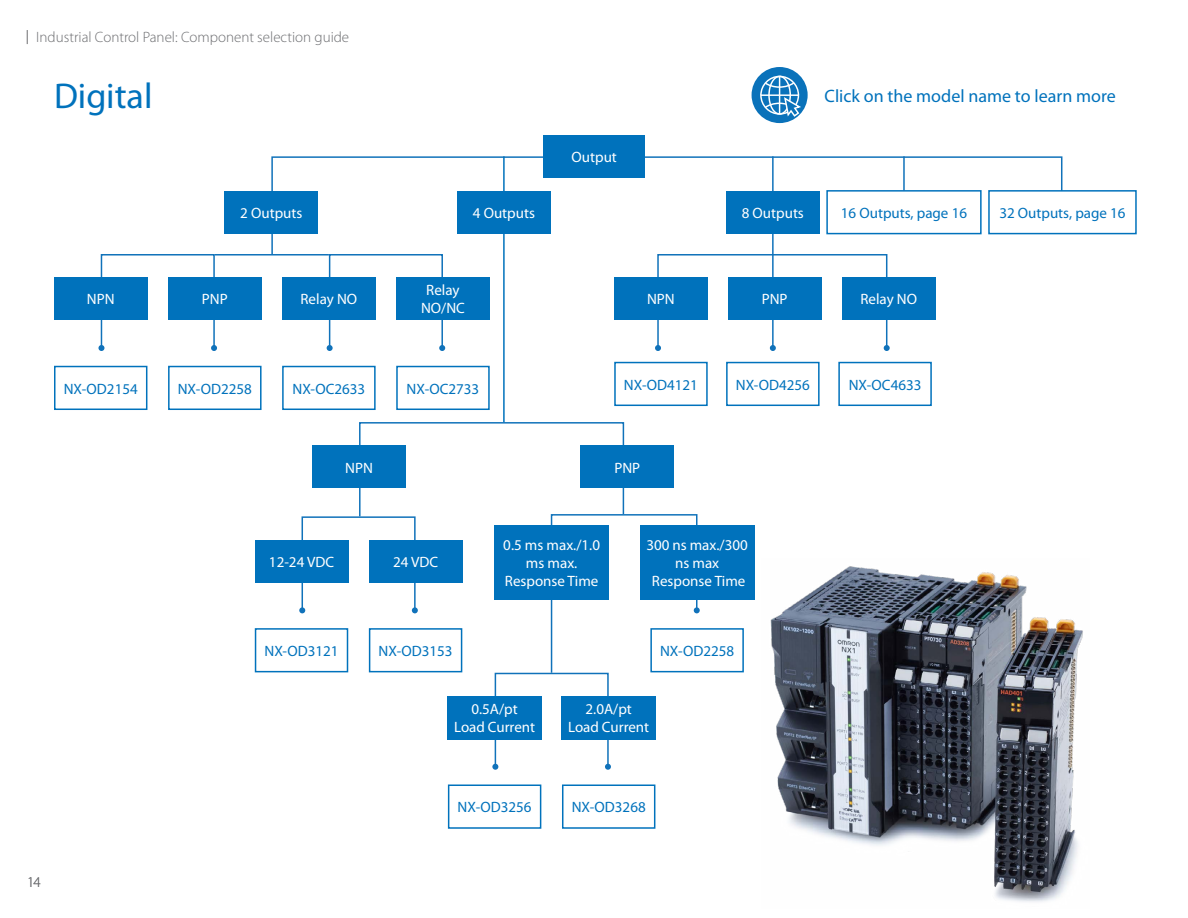
<style>
.page{position:relative;width:1188px;height:918px;background:#fff}
.page>*{position:absolute;margin:0;border:0;box-sizing:border-box;transform-origin:0 0}
.t1{font:36px "Myriad Pro";color:#0072bc}
.t2{font:18px "Myriad Pro";color:#0072bc}
.t3{font:15px/18px "Myriad Pro";color:#fff;text-align:center}
.t4{font:15px "Myriad Pro";color:#0072bc}
.t5{font:300 15px "Myriad Pro";color:#6d6e71}
</style>
<div class="page">
<img style="left:770px;top:566px;width:313px;height:336px">
<svg style="left:27px;top:30px;width:1px;height:14px"></svg>
<div style="left:312px;top:446px;width:94px;height:42px;background:#0072bc"></div>
<div style="left:752px;top:67px;width:56px;height:56px;background:#0a72ba;border-radius:50%"></div>
<svg style="left:759px;top:75px;width:42px;height:43px"></svg>
<hr style="left:772px;top:156px;width:2px;height:192px;background:#1072ba">
<svg style="left:770px;top:345px;width:6px;height:6px"></svg>
<svg style="left:271px;top:156px;width:792px;height:100px"></svg>
<div style="left:657px;top:254px;width:230px;height:95px;border:2px solid #1072ba"></div>
<svg style="left:884px;top:345px;width:6px;height:6px"></svg>
<svg style="left:655px;top:345px;width:6px;height:6px"></svg>
<div style="left:225px;top:191px;width:93px;height:43px;background:#0072bc"></div>
<div style="left:726px;top:191px;width:94px;height:43px;background:#0072bc"></div>
<div style="left:614px;top:277px;width:94px;height:43px;background:#0072bc"></div>
<div style="left:728px;top:277px;width:93px;height:43px;background:#0072bc"></div>
<div style="left:726px;top:362px;width:94px;height:44px;border:2px solid #0072bc"></div>
<div style="left:614px;top:362px;width:94px;height:44px;border:2px solid #0072bc"></div>
<div style="left:838px;top:362px;width:94px;height:44px;border:2px solid #0072bc"></div>
<div style="left:101px;top:254px;width:114px;height:95px;border:2px solid #1072ba"></div>
<svg style="left:211px;top:345px;width:6px;height:6px"></svg>
<svg style="left:98px;top:345px;width:6px;height:6px"></svg>
<div style="left:302px;top:516px;width:114px;height:95px;border:2px solid #1072ba"></div>
<svg style="left:299px;top:607px;width:6px;height:6px"></svg>
<svg style="left:605px;top:764px;width:6px;height:6px"></svg>
<svg style="left:492px;top:764px;width:6px;height:6px"></svg>
<svg style="left:358px;top:422px;width:342px;height:252px"></svg>
<div style="left:329px;top:254px;width:114px;height:95px;border:2px solid #1072ba"></div>
<svg style="left:439px;top:345px;width:6px;height:6px"></svg>
<svg style="left:327px;top:345px;width:6px;height:6px"></svg>
<div style="left:54px;top:277px;width:93px;height:43px;background:#0072bc"></div>
<div style="left:255px;top:540px;width:93px;height:43px;background:#0072bc"></div>
<div style="left:447px;top:696px;width:95px;height:43px;background:#0072bc"></div>
<div style="left:581px;top:446px;width:93px;height:42px;background:#0072bc"></div>
<div style="left:494px;top:526px;width:115px;height:74px;background:#0072bc"></div>
<div style="left:640px;top:526px;width:115px;height:74px;background:#0072bc"></div>
<div style="left:282px;top:277px;width:94px;height:43px;background:#0072bc"></div>
<div style="left:168px;top:277px;width:94px;height:43px;background:#0072bc"></div>
<div style="left:369px;top:540px;width:93px;height:43px;background:#0072bc"></div>
<div style="left:561px;top:696px;width:95px;height:43px;background:#0072bc"></div>
<div style="left:396px;top:277px;width:94px;height:43px;background:#0072bc"></div>
<div style="left:842px;top:277px;width:93px;height:43px;background:#0072bc"></div>
<div style="left:54px;top:366px;width:93px;height:44px;border:2px solid #0072bc"></div>
<div style="left:255px;top:628px;width:93px;height:44px;border:2px solid #0072bc"></div>
<div style="left:448px;top:784px;width:93px;height:45px;border:2px solid #0072bc"></div>
<div style="left:282px;top:366px;width:94px;height:44px;border:2px solid #0072bc"></div>
<div style="left:168px;top:366px;width:94px;height:44px;border:2px solid #0072bc"></div>
<div style="left:369px;top:628px;width:93px;height:44px;border:2px solid #0072bc"></div>
<div style="left:562px;top:784px;width:93px;height:45px;border:2px solid #0072bc"></div>
<div style="left:650px;top:628px;width:94px;height:44px;border:2px solid #0072bc"></div>
<div style="left:396px;top:366px;width:94px;height:44px;border:2px solid #0072bc"></div>
<div style="left:826px;top:190px;width:156px;height:44px;border:2px solid #0072bc"></div>
<div style="left:988px;top:190px;width:149px;height:44px;border:2px solid #0072bc"></div>
<div style="left:544px;top:135px;width:101px;height:43px;background:#0072bc"></div>
<hr style="left:215px;top:254px;width:114px;height:2px;background:#1072ba">
<hr style="left:503px;top:156px;width:2px;height:266px;background:#0072bc">
<div style="left:457px;top:191px;width:94px;height:43px;background:#0072bc"></div>
<hr style="left:903px;top:156px;width:2px;height:35px;background:#1072ba">
<p class="t5" style="left:36px;top:29px;width:315px">Industrial Control Panel: Component selection guide</p>
<h1 class="t1" style="left:54px;top:76px;width:100px">Digital</h1>
<p class="t3" style="left:572px;top:148px;width:47px">Output</p>
<p class="t3" style="left:240px;top:204px;width:64px">2 Outputs</p>
<p class="t3" style="left:742px;top:204px;width:64px">8 Outputs</p>
<p class="t3" style="left:473px;top:204px;width:64px">4 Outputs</p>
<p class="t2" style="left:825px;top:86px;width:293px">Click on the model name to learn more</p>
<p class="t4" style="left:841px;top:205px;width:128px">16 Outputs, page 16</p>
<p class="t4" style="left:999px;top:205px;width:128px">32 Outputs, page 16</p>
<p class="t3" style="left:87px;top:291px;width:29px">NPN</p>
<p class="t4" style="left:64px;top:380px;width:76px">NX-OD2154</p>
<p class="t5" style="left:27px;top:874px;width:15px">14</p>
<p class="t3" style="left:202px;top:291px;width:27px">PNP</p>
<p class="t3" style="left:301px;top:291px;width:58px">Relay NO</p>
<p class="t4" style="left:178px;top:380px;width:76px">NX-OD2258</p>
<p class="t4" style="left:293px;top:380px;width:74px">NX-OC2633</p>
<p class="t3" style="left:421px;top:282px;width:45px">Relay<br>NO/NC</p>
<p class="t3" style="left:860px;top:291px;width:58px">Relay NO</p>
<p class="t3" style="left:647px;top:291px;width:29px">NPN</p>
<p class="t3" style="left:762px;top:291px;width:27px">PNP</p>
<p class="t4" style="left:407px;top:380px;width:74px">NX-OC2733</p>
<p class="t4" style="left:624px;top:376px;width:76px">NX-OD4121</p>
<p class="t4" style="left:736px;top:376px;width:76px">NX-OD4256</p>
<p class="t4" style="left:849px;top:376px;width:74px">NX-OC4633</p>
<p class="t3" style="left:345px;top:459px;width:29px">NPN</p>
<p class="t3" style="left:269px;top:553px;width:67px">12-24 VDC</p>
<p class="t3" style="left:393px;top:553px;width:47px">24 VDC</p>
<p class="t3" style="left:614px;top:459px;width:27px">PNP</p>
<p class="t3" style="left:503px;top:536px;width:98px">0.5 ms max./1.0 ms max.<br>Response Time</p>
<p class="t3" style="left:647px;top:536px;width:103px">300 ns max./300 ns max<br>Response Time</p>
<p class="t4" style="left:265px;top:643px;width:76px">NX-OD3121</p>
<p class="t4" style="left:379px;top:643px;width:76px">NX-OD3153</p>
<p class="t4" style="left:660px;top:643px;width:76px">NX-OD2258</p>
<p class="t3" style="left:454px;top:700px;width:82px">0.5A/pt<br>Load Current</p>
<p class="t3" style="left:568px;top:700px;width:82px">2.0A/pt<br>Load Current</p>
<p class="t4" style="left:458px;top:799px;width:76px">NX-OD3256</p>
<p class="t4" style="left:572px;top:799px;width:76px">NX-OD3268</p>
</div>
